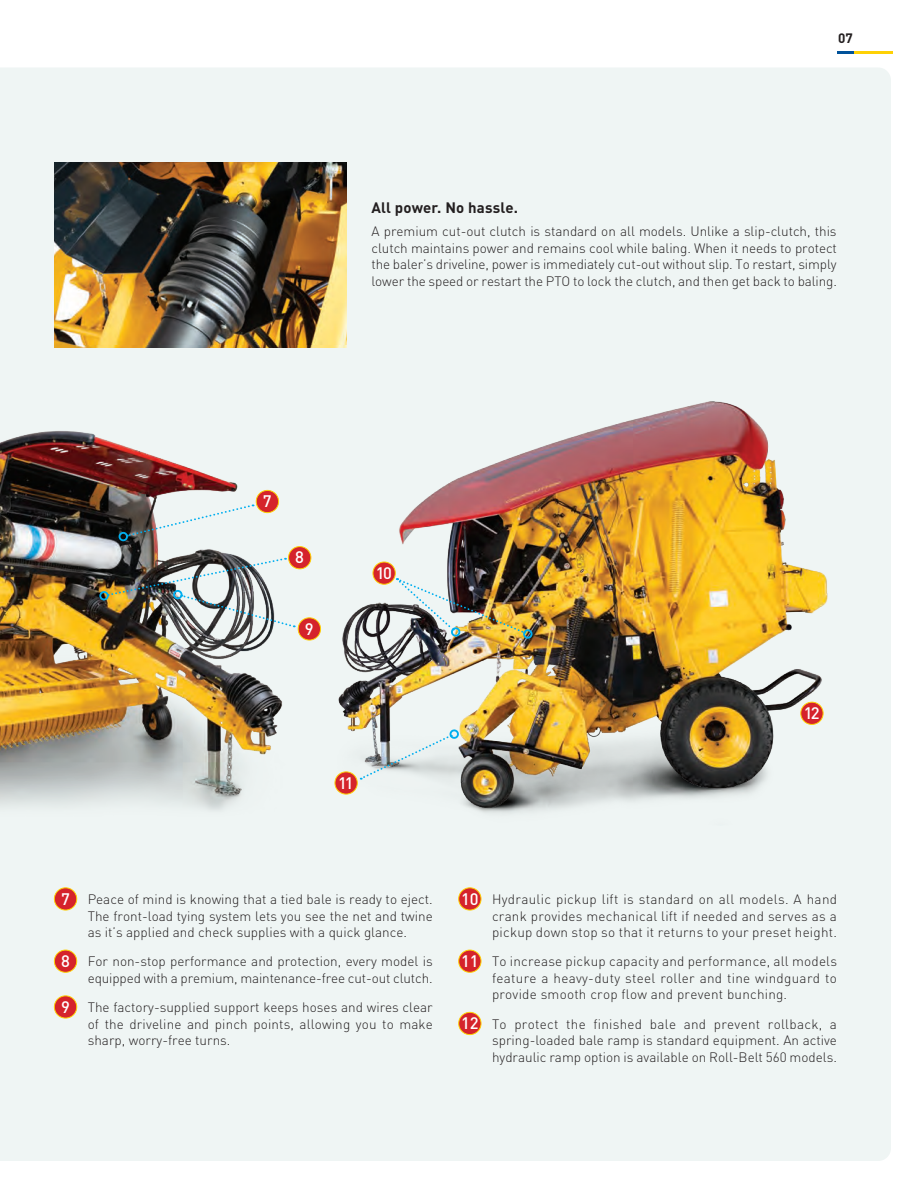
<style>
.page{position:relative;width:918px;height:1188px;background:#fff}
.page>*{position:absolute;margin:0;border:0;box-sizing:border-box;transform-origin:0 0}
.t1{font:500 16.5px "DIN";color:#fff}
.t2{font:700 15px "DIN";letter-spacing:.01em;color:#231f20}
.t3{font:300 13.5px/16.5px "DIN";color:#231f20;text-align:justify}
.t4{font:700 13.5px "DIN";color:#231f20}
.s1{font-weight:500;font-size:16.5px;color:#fff}
</style>
<div class="page">
<div style="left:0;top:68px;width:891px;height:1093px;background:#eff5f4"></div>
<svg style="left:837px;top:52px;width:55px;height:2px"></svg>
<img style="left:54px;top:162px;width:292px;height:186px">
<div style="left:54px;top:888px;width:23px;height:22px;background:#d5232b;border-radius:50%"></div>
<div style="left:54px;top:887px;width:23px;height:23px;border:1px solid #fed105;border-radius:50%"></div>
<div style="left:54px;top:950px;width:23px;height:22px;background:#d5232b;border-radius:50%"></div>
<div style="left:54px;top:950px;width:23px;height:23px;border:1px solid #fed105;border-radius:50%"></div>
<div style="left:54px;top:996px;width:23px;height:22px;background:#d5232b;border-radius:50%"></div>
<div style="left:54px;top:995px;width:23px;height:23px;border:1px solid #fed105;border-radius:50%"></div>
<div style="left:459px;top:888px;width:22px;height:22px;background:#d5232b;border-radius:50%"></div>
<div style="left:458px;top:887px;width:23px;height:23px;border:1px solid #fed105;border-radius:50%"></div>
<div style="left:459px;top:950px;width:22px;height:22px;background:#d5232b;border-radius:50%"></div>
<div style="left:458px;top:950px;width:23px;height:23px;border:1px solid #fed105;border-radius:50%"></div>
<div style="left:459px;top:1012px;width:22px;height:23px;background:#d5232b;border-radius:50%"></div>
<div style="left:458px;top:1012px;width:23px;height:23px;border:1px solid #fed105;border-radius:50%"></div>
<img style="left:0;top:393px;width:314px;height:439px">
<img style="left:265px;top:389px;width:626px;height:437px">
<svg style="left:126px;top:504px;width:128px;height:34px"></svg>
<div style="left:119px;top:532px;width:9px;height:9px;border:2px solid #00aeef;border-radius:50%"></div>
<div style="left:99px;top:591px;width:10px;height:9px;border:2px solid #00aeef;border-radius:50%"></div>
<div style="left:256px;top:490px;width:23px;height:23px;background:#d5232b;border-radius:50%"></div>
<div style="left:256px;top:490px;width:23px;height:23px;border:1px solid #fed105;border-radius:50%"></div>
<div style="left:289px;top:547px;width:22px;height:22px;background:#d5232b;border-radius:50%"></div>
<div style="left:288px;top:546px;width:23px;height:23px;border:1px solid #fed105;border-radius:50%"></div>
<img style="left:107px;top:557px;width:188px;height:71px">
<div style="left:173px;top:590px;width:9px;height:9px;border:2px solid #00aeef;border-radius:50%"></div>
<div style="left:298px;top:618px;width:23px;height:22px;background:#d5232b;border-radius:50%"></div>
<div style="left:298px;top:617px;width:23px;height:23px;border:1px solid #fed105;border-radius:50%"></div>
<div style="left:373px;top:562px;width:22px;height:22px;background:#d5232b;border-radius:50%"></div>
<div style="left:373px;top:562px;width:23px;height:23px;border:1px solid #fed105;border-radius:50%"></div>
<div style="left:335px;top:772px;width:22px;height:22px;background:#d5232b;border-radius:50%"></div>
<div style="left:335px;top:772px;width:23px;height:22px;border:1px solid #fed105;border-radius:50%"></div>
<svg style="left:361px;top:727px;width:99px;height:53px"></svg>
<div style="left:801px;top:702px;width:22px;height:22px;background:#d5232b;border-radius:50%"></div>
<div style="left:800px;top:702px;width:24px;height:23px;border:1px solid #fed105;border-radius:50%"></div>
<img style="left:397px;top:578px;width:137px;height:63px">
<p class="t4" style="left:838px;top:30px;width:16px">07</p>
<p class="t2" style="left:372px;top:198px;width:148px">All power. No hassle.</p>
<p class="t3" style="left:372px;top:223px;width:467px">A premium cut-out clutch is standard on all models. Unlike a slip-clutch, this clutch maintains power and remains cool while baling. When it needs to protect the baler’s driveline, power is immediately cut-out without slip. To restart, simply lower the speed or restart the PTO to lock the clutch, and then get back to baling.</p>
<p class="t1" style="left:263px;top:491px;width:10px">7</p>
<p class="t1" style="left:295px;top:547px;width:10px">8</p>
<p class="t1" style="left:305px;top:618px;width:10px">9</p>
<p class="t1" style="left:376px;top:562px;width:18px">10</p>
<p class="t1" style="left:338px;top:772px;width:17px">11</p>
<p class="t1" style="left:804px;top:702px;width:17px">12</p>
<p class="t3" style="left:88px;top:891px;width:347px;text-indent:-27px"><span class="s1">7</span> Peace of mind is knowing that a tied bale is ready to eject.<br>The front-load tying system lets you see the net and twine as it’s applied and check supplies with a quick glance.</p>
<p class="t3" style="left:61px;top:953px;width:373px;text-align:right"><span class="s1">8</span> For non-stop performance and protection, every model is equipped with a premium, maintenance-free cut-out clutch.</p>
<p class="t3" style="left:88px;top:999px;width:347px;text-indent:-27px"><span class="s1">9</span> The factory-supplied support keeps hoses and wires clear of the driveline and pinch points, allowing you to make sharp, worry-free turns.</p>
<p class="t3" style="left:492px;top:891px;width:347px;text-indent:-31px"><span class="s1">10</span> Hydraulic pickup lift is standard on all models. A hand crank provides mechanical lift if needed and serves as a pickup down stop so that it returns to your preset height.</p>
<p class="t3" style="left:492px;top:953px;width:346px;text-indent:-31px"><span class="s1">11</span> To increase pickup capacity and performance, all models feature a heavy-duty steel roller and tine windguard to provide smooth crop flow and prevent bunching.</p>
<p class="t3" style="left:492px;top:1015px;width:346px;text-indent:-31px"><span class="s1">12</span> To protect the finished bale and prevent rollback, a spring-loaded bale ramp is standard equipment. An active hydraulic ramp option is available on Roll-Belt 560 models.</p>
</div>
